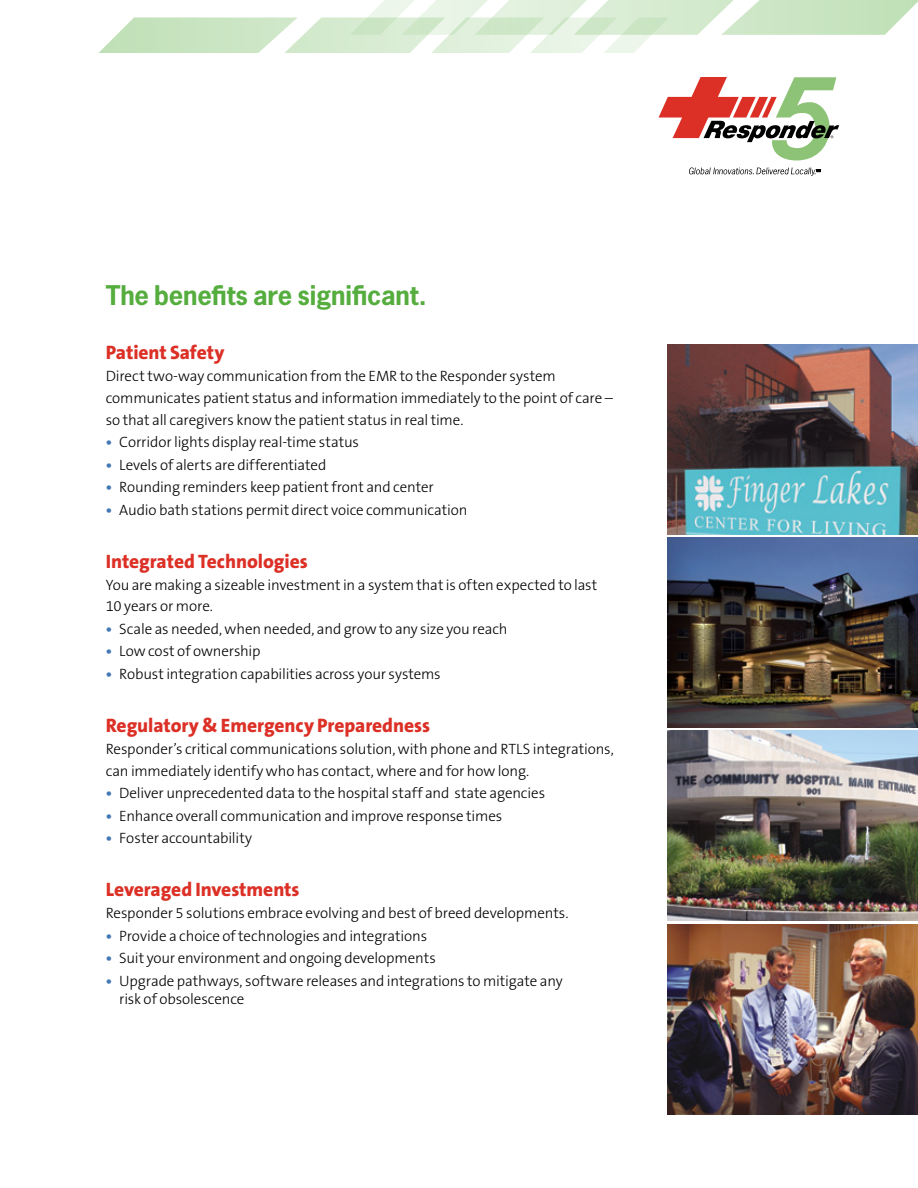
<style>
.page{position:relative;width:918px;height:1188px;background:#fff}
.page>*{position:absolute;margin:0;border:0;box-sizing:border-box;transform-origin:0 0}
.t1{font:700 25.5px "News Gothic Std";letter-spacing:-.005em;color:#55ad3e}
.t2{font:800 19.5px "The Sans B8";letter-spacing:-.005em;color:#dc3026}
.t3{font:300 15px/21.8px "The Sans B3";letter-spacing:-.005em;color:#000}
.s1{font-family:"The Sans B7";font-weight:700;color:#4278b4}
</style>
<div class="page">
<svg style="left:100px;top:0;width:818px;height:52px"></svg>
<svg style="left:658px;top:77px;width:181px;height:83px"></svg>
<svg style="left:689px;top:167px;width:132px;height:9px"></svg>
<img style="left:667px;top:924px;width:251px;height:190px">
<img style="left:667px;top:731px;width:251px;height:190px">
<img style="left:667px;top:345px;width:251px;height:189px">
<img style="left:667px;top:538px;width:251px;height:190px">
<h1 class="t1" style="left:106px;top:278px;width:323px">The benefits are significant.</h1>
<h2 class="t2" style="left:106px;top:343px;width:120px">Patient Safety</h2>
<p class="t3" style="left:106px;top:366px;width:509px">Direct two-way communication from the EMR to the Responder system communicates patient status and information immediately to the point of care – so that all caregivers know the patient status in real time.</p>
<p class="t3" style="left:106px;top:432px;width:255px"><span class="s1">•</span> Corridor lights display real-time status</p>
<p class="t3" style="left:106px;top:454px;width:222px"><span class="s1">•</span> Levels of alerts are differentiated</p>
<p class="t3" style="left:106px;top:477px;width:330px"><span class="s1">•</span> Rounding reminders keep patient front and center</p>
<p class="t3" style="left:106px;top:499px;width:363px"><span class="s1">•</span> Audio bath stations permit direct voice communication</p>
<h2 class="t2" style="left:106px;top:551px;width:204px">Integrated Technologies</h2>
<p class="t3" style="left:106px;top:574px;width:493px">You are making a sizeable investment in a system that is often expected to last<br>10 years or more.</p>
<p class="t3" style="left:106px;top:619px;width:403px"><span class="s1">•</span> Scale as needed, when needed, and grow to any size you reach</p>
<p class="t3" style="left:106px;top:641px;width:156px"><span class="s1">•</span> Low cost of ownership</p>
<p class="t3" style="left:106px;top:664px;width:337px"><span class="s1">•</span> Robust integration capabilities across your systems</p>
<h2 class="t2" style="left:106px;top:715px;width:326px">Regulatory &amp; Emergency Preparedness</h2>
<p class="t3" style="left:106px;top:739px;width:510px">Responder’s critical communications solution, with phone and RTLS integrations, can immediately identify who has contact, where and for how long.</p>
<p class="t3" style="left:106px;top:783px;width:441px"><span class="s1">•</span> Deliver unprecedented data to the hospital staff and state agencies</p>
<p class="t3" style="left:106px;top:805px;width:398px"><span class="s1">•</span> Enhance overall communication and improve response times</p>
<p class="t3" style="left:106px;top:828px;width:148px"><span class="s1">•</span> Foster accountability</p>
<h2 class="t2" style="left:106px;top:880px;width:195px">Leveraged Investments</h2>
<p class="t3" style="left:106px;top:903px;width:464px">Responder 5 solutions embrace evolving and best of breed developments.</p>
<p class="t3" style="left:106px;top:925px;width:323px"><span class="s1">•</span> Provide a choice of technologies and integrations</p>
<p class="t3" style="left:106px;top:948px;width:332px"><span class="s1">•</span> Suit your environment and ongoing developments</p>
<p class="t3" style="left:119px;top:972px;width:445px;line-height:18px;text-indent:-14px"><span class="s1">•</span> Upgrade pathways, software releases and integrations to mitigate any risk of obsolescence</p>
</div>
